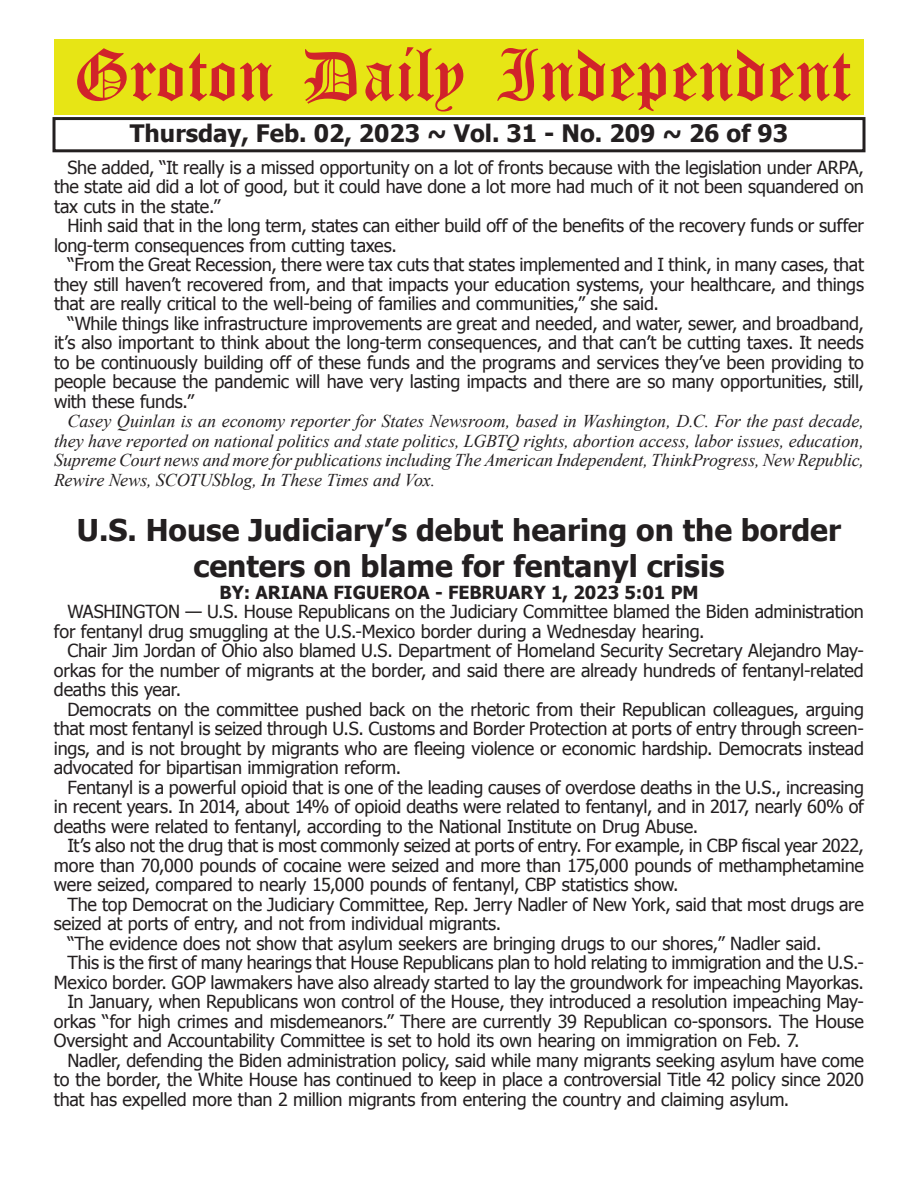
<style>
.page{position:relative;width:918px;height:1188px;background:#fff}
.page>*{position:absolute;margin:0;border:0;box-sizing:border-box;transform-origin:0 0}
.t1{font:54px "Old English Five";color:#d1232a}
.t2{font:700 30px/36px "Tahoma";color:#231f20;text-align:center}
.t3{font:700 24px "Tahoma";color:#231f20}
.t4{font:18px/19.5px "Tahoma";letter-spacing:-.01em;color:#231f20;text-align:justify}
.t5{font:italic 18px/19.5px "Times New Roman";letter-spacing:-.01em;color:#231f20;text-align:justify}
.t6{font:700 18px "Tahoma";color:#231f20}
</style>
<div class="page">
<div style="left:52px;top:117px;width:814px;height:35px;border:3px solid #231f20"></div>
<div style="left:54px;top:40px;width:810px;height:75px;background:#e7e515"></div>
<h1 class="t1" style="left:73px;top:50px;width:779px">Groton Daily Independent</h1>
<h3 class="t3" style="left:130px;top:116px;width:660px">Thursday, Feb. 02, 2023 ~ Vol. 31 - No. 209 ~ 26 of 93</h3>
<p class="t4" style="left:54px;top:156px;width:811px;text-indent:14px">She added, “It really is a missed opportunity on a lot of fronts because with the legislation under ARPA, the state aid did a lot of good, but it could have done a lot more had much of it not been squandered on tax cuts in the state.”</p>
<p class="t4" style="left:54px;top:215px;width:811px;text-indent:14px">Hinh said that in the long term, states can either build off of the benefits of the recovery funds or suffer long-term consequences from cutting taxes.</p>
<p class="t4" style="left:54px;top:254px;width:812px;text-indent:14px">“From the Great Recession, there were tax cuts that states implemented and I think, in many cases, that they still haven’t recovered from, and that impacts your education systems, your healthcare, and things that are really critical to the well-being of families and communities,” she said.</p>
<p class="t4" style="left:54px;top:312px;width:812px;text-indent:14px">“While things like infrastructure improvements are great and needed, and water, sewer, and broadband, it’s also important to think about the long-term consequences, and that can’t be cutting taxes. It needs to be continuously building off of these funds and the programs and services they’ve been providing to people because the pandemic will have very lasting impacts and there are so many opportunities, still, with these funds.”</p>
<p class="t5" style="left:54px;top:411px;width:812px;text-indent:14px">Casey Quinlan is an economy reporter for States Newsroom, based in Washington, D.C. For the past decade, they have reported on national politics and state politics, LGBTQ rights, abortion access, labor issues, education, Supreme Court news and more for publications including The American Independent, ThinkProgress, New Republic, Rewire News, SCOTUSblog, In These Times and Vox.</p>
<h2 class="t2" style="left:77px;top:510px;width:766px">U.S. House Judiciary’s debut hearing on the border centers on blame for fentanyl crisis</h2>
<p class="t6" style="left:219px;top:580px;width:481px">BY: ARIANA FIGUEROA - FEBRUARY 1, 2023 5:01 PM</p>
<p class="t4" style="left:54px;top:601px;width:811px;text-indent:14px">WASHINGTON — U.S. House Republicans on the Judiciary Committee blamed the Biden administration for fentanyl drug smuggling at the U.S.-Mexico border during a Wednesday hearing.</p>
<p class="t4" style="left:54px;top:640px;width:811px;text-indent:13px">Chair Jim Jordan of Ohio also blamed U.S. Department of Homeland Security Secretary Alejandro May&shy;orkas for the number of migrants at the border, and said there are already hundreds of fentanyl-related deaths this year.</p>
<p class="t4" style="left:54px;top:699px;width:812px;text-indent:14px">Democrats on the committee pushed back on the rhetoric from their Republican colleagues, arguing that most fentanyl is seized through U.S. Customs and Border Protection at ports of entry through screen&shy;ings, and is not brought by migrants who are fleeing violence or economic hardship. Democrats instead advocated for bipartisan immigration reform.</p>
<p class="t4" style="left:54px;top:777px;width:812px;text-indent:14px">Fentanyl is a powerful opioid that is one of the leading causes of overdose deaths in the U.S., increasing in recent years. In 2014, about 14% of opioid deaths were related to fentanyl, and in 2017, nearly 60% of deaths were related to fentanyl, according to the National Institute on Drug Abuse.</p>
<p class="t4" style="left:54px;top:835px;width:811px;text-indent:14px">It’s also not the drug that is most commonly seized at ports of entry. For example, in CBP fiscal year 2022, more than 70,000 pounds of cocaine were seized and more than 175,000 pounds of methamphetamine were seized, compared to nearly 15,000 pounds of fentanyl, CBP statistics show.</p>
<p class="t4" style="left:67px;top:893px;width:798px">The top Democrat on the Judiciary Committee, Rep. Jerry Nadler of New York, said that most drugs are</p>
<p class="t4" style="left:54px;top:913px;width:449px">seized at ports of entry, and not from individual migrants.</p>
<p class="t4" style="left:67px;top:932px;width:756px">“The evidence does not show that asylum seekers are bringing drugs to our shores,” Nadler said.</p>
<p class="t4" style="left:67px;top:952px;width:798px">This is the first of many hearings that House Republicans plan to hold relating to immigration and the U.S.-</p>
<p class="t4" style="left:54px;top:971px;width:811px">Mexico border. GOP lawmakers have also already started to lay the groundwork for impeaching Mayorkas.</p>
<p class="t4" style="left:67px;top:991px;width:798px">In January, when Republicans won control of the House, they introduced a resolution impeaching May-</p>
<p class="t4" style="left:54px;top:1010px;width:811px">orkas “for high crimes and misdemeanors.” There are currently 39 Republican co-sponsors. The House</p>
<p class="t4" style="left:54px;top:1030px;width:747px">Oversight and Accountability Committee is set to hold its own hearing on immigration on Feb. 7.</p>
<p class="t4" style="left:67px;top:1049px;width:798px">Nadler, defending the Biden administration policy, said while many migrants seeking asylum have come</p>
<p class="t4" style="left:54px;top:1069px;width:811px">to the border, the White House has continued to keep in place a controversial Title 42 policy since 2020</p>
<p class="t4" style="left:54px;top:1088px;width:737px">that has expelled more than 2 million migrants from entering the country and claiming asylum.</p>
</div>
